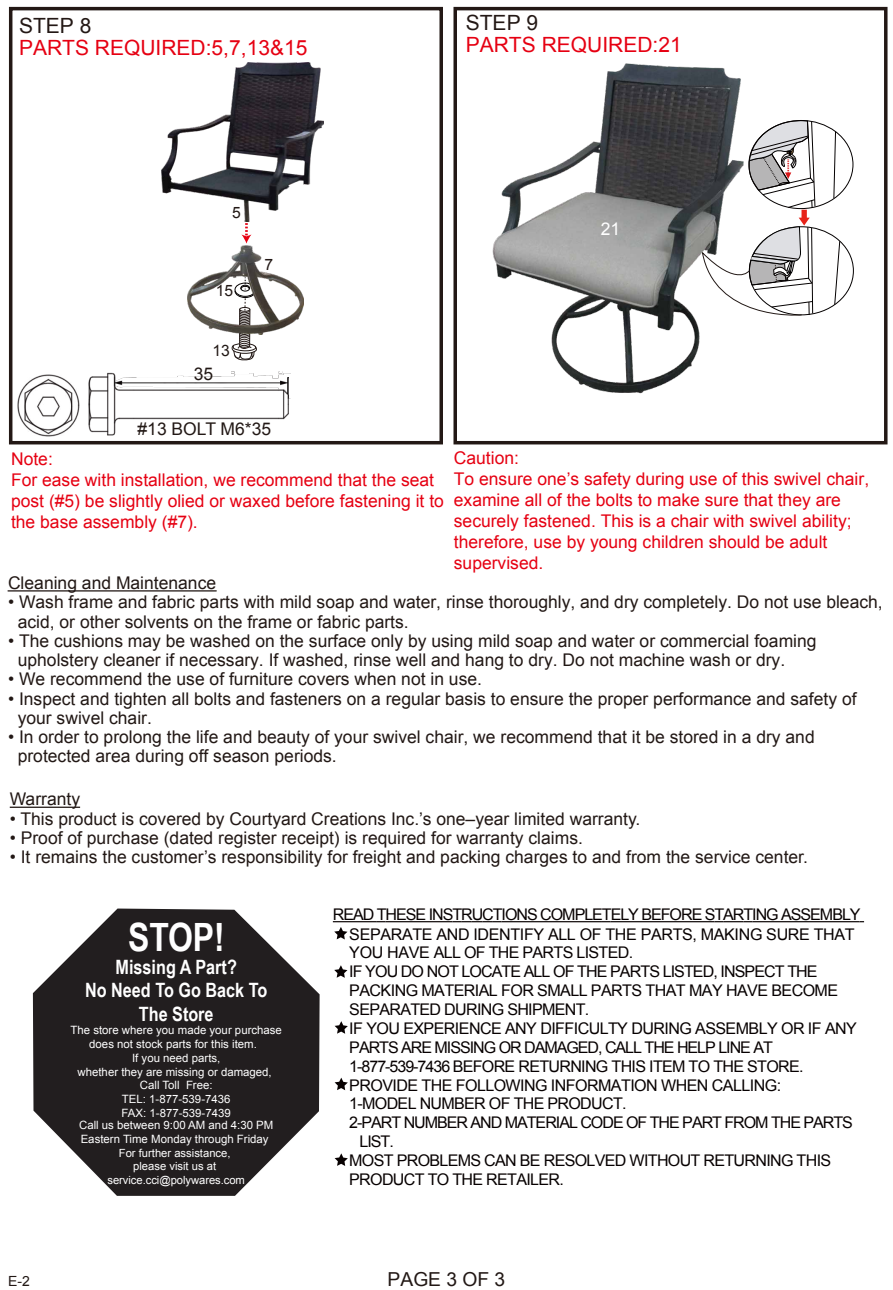
<style>
.page{position:relative;width:893px;height:1290px;background:#fff}
.page>*{position:absolute;margin:0;border:0;box-sizing:border-box;transform-origin:0 0}
.t1{font:700 39.02px "Arial Narrow";color:#fff}
.t2{font:21px "Arial";color:#e60012}
.t3{font:21px "Arial";color:#231815}
.t4{font:700 19.78px/23.3px "Arial Narrow";color:#fff;text-align:center}
.t5{font:19.25px "Arial";color:#221815}
.t6{font:17.5px/19.2px "Arial";color:#221815}
.t7{font:17.5px/21px "Arial";color:#e60012}
.t8{font:17.5px "Arial";color:#fff}
.t9{font:16.1px "Arial";letter-spacing:-.045em;color:#070001}
.t10{font:16.1px "Arial";letter-spacing:-.065em;color:#070001}
.t11{font:16.1px "Arial";letter-spacing:-.02em;color:#070001}
.t12{font:15.75px "Arial";color:#221815}
.t13{font:14px "Arial";color:#221815}
.t14{font:11.38px/14px "Arial";color:#fff;text-align:center}
.t15{font:11.2px/13.8px "Arial";color:#fff;text-align:center}
</style>
<div class="page">
<img style="left:492px;top:63px;width:249px;height:331px">
<img style="left:161px;top:62px;width:162px;height:160px">
<svg style="left:231px;top:334px;width:27px;height:111px"></svg>
<svg style="left:701px;top:119px;width:153px;height:200px"></svg>
<img style="left:187px;top:245px;width:117px;height:89px">
<img style="left:89px;top:372px;width:202px;height:63px">
<img style="left:18px;top:375px;width:61px;height:62px">
<hr style="left:8px;top:590px;width:208px;height:1px;background:#221815">
<div style="left:453px;top:7px;width:434px;height:437px;border:4px solid #231815"></div>
<div style="left:9px;top:7px;width:434px;height:437px;border:4px solid #231815"></div>
<hr style="left:10px;top:806px;width:70px;height:2px;background:#221815">
<svg style="left:33px;top:908px;width:287px;height:288px;fill:#221e1f"></svg>
<hr style="left:333px;top:921px;width:44px;height:1px;background:#070001">
<hr style="left:386px;top:921px;width:66px;height:1px;background:#070001">
<svg style="left:452px;top:921px;width:50px;height:1px"></svg>
<hr style="left:502px;top:921px;width:100px;height:1px;background:#070001">
<hr style="left:611px;top:921px;width:103px;height:1px;background:#070001">
<svg style="left:714px;top:921px;width:38px;height:1px"></svg>
<hr style="left:752px;top:921px;width:108px;height:1px;background:#070001">
<svg style="left:334px;top:927px;width:13px;height:12px"></svg>
<svg style="left:334px;top:965px;width:13px;height:13px"></svg>
<svg style="left:335px;top:1021px;width:13px;height:13px"></svg>
<svg style="left:335px;top:1077px;width:13px;height:13px"></svg>
<svg style="left:335px;top:1153px;width:13px;height:13px"></svg>
<svg style="left:241px;top:223px;width:10px;height:20px"></svg>
<p class="t3" style="left:19px;top:12px;width:74px">STEP 8</p>
<p class="t2" style="left:19px;top:34px;width:290px">PARTS REQUIRED:5,7,13&amp;15</p>
<p class="t12" style="left:232px;top:202px;width:10px">5</p>
<p class="t12" style="left:216px;top:280px;width:19px">15</p>
<p class="t12" style="left:212px;top:340px;width:19px">13</p>
<p class="t6" style="left:194px;top:364px;width:21px">35</p>
<p class="t12" style="left:264px;top:254px;width:10px">7</p>
<p class="t6" style="left:138px;top:420px;width:135px">#13 BOLT M6*35</p>
<p class="t3" style="left:466px;top:9px;width:74px">STEP 9</p>
<p class="t2" style="left:466px;top:31px;width:217px">PARTS REQUIRED:21</p>
<p class="t8" style="left:601px;top:217px;width:21px">21</p>
<p class="t7" style="left:11px;top:448px;width:434px">Note:<br>For ease with installation, we recommend that the seat post (#5) be slightly olied or waxed before fastening it to the base assembly (#7).</p>
<p class="t7" style="left:454px;top:448px;width:417px">Caution:<br>To ensure one’s safety during use of this swivel chair, examine all of the bolts to make sure that they are securely fastened. This is a chair with swivel ability; therefore, use by young children should be adult supervised.</p>
<p class="t6" style="left:8px;top:573px;width:210px">Cleaning and Maintenance</p>
<p class="t6" style="left:18px;top:593px;width:866px;text-indent:-10px">• Wash frame and fabric parts with mild soap and water, rinse thoroughly, and dry completely. Do not use bleach, acid, or other solvents on the frame or fabric parts.</p>
<p class="t6" style="left:18px;top:631px;width:800px;text-indent:-10px">• The cushions may be washed on the surface only by using mild soap and water or commercial foaming upholstery cleaner if necessary. If washed, rinse well and hang to dry. Do not machine wash or dry.</p>
<p class="t6" style="left:8px;top:670px;width:475px">• We recommend the use of furniture covers when not in use.</p>
<p class="t6" style="left:18px;top:689px;width:840px;text-indent:-10px">• Inspect and tighten all bolts and fasteners on a regular basis to ensure the proper performance and safety of your swivel chair.</p>
<p class="t6" style="left:18px;top:727px;width:798px;text-indent:-10px">• In order to prolong the life and beauty of your swivel chair, we recommend that it be stored in a dry and protected area during off season periods.</p>
<p class="t6" style="left:10px;top:790px;width:72px">Warranty</p>
<p class="t6" style="left:10px;top:809px;width:632px">• This product is covered by Courtyard Creations Inc.’s one–year limited warranty.</p>
<p class="t6" style="left:10px;top:828px;width:575px">• Proof of purchase (dated register receipt) is required for warranty claims.</p>
<p class="t6" style="left:10px;top:847px;width:800px">• It remains the customer’s responsibility for freight and packing charges to and from the service center.</p>
<h1 class="t1" style="left:128px;top:907px;width:98px">STOP!</h1>
<p class="t4" style="left:85px;top:954px;width:184px">Missing A Part?<br>No Need To Go Back To<br>The Store</p>
<p class="t14" style="left:71px;top:1023px;width:213px">The store where you made your purchase does not stock parts for this item.<br>If you need parts,<br>whether they are missing or damaged,</p>
<p class="t14" style="left:122px;top:1078px;width:111px">Call Toll Free:<br>TEL: 1-877-539-7436<br>FAX: 1-877-539-7439</p>
<p class="t14" style="left:79px;top:1118px;width:196px;text-align:left">Call us between 9:00 AM and 4:30 PM<br>Eastern Time Monday through Friday</p>
<p class="t15" style="left:108px;top:1146px;width:139px">For further assistance, please visit us at service.cci@polywares.com</p>
<p class="t10" style="left:333px;top:904px;width:529px">READ THESE INSTRUCTIONS COMPLETELY BEFORE STARTING ASSEMBLY</p>
<p class="t11" style="left:349px;top:923px;width:507px">SEPARATE AND IDENTIFY ALL OF THE PARTS, MAKING SURE THAT</p>
<p class="t9" style="left:349px;top:942px;width:285px">YOU HAVE ALL OF THE PARTS LISTED.</p>
<p class="t9" style="left:349px;top:961px;width:470px">IF YOU DO NOT LOCATE ALL OF THE PARTS LISTED, INSPECT THE</p>
<p class="t9" style="left:349px;top:980px;width:490px">PACKING MATERIAL FOR SMALL PARTS THAT MAY HAVE BECOME</p>
<p class="t9" style="left:349px;top:999px;width:242px">SEPARATED DURING SHIPMENT.</p>
<p class="t9" style="left:349px;top:1018px;width:509px">IF YOU EXPERIENCE ANY DIFFICULTY DURING ASSEMBLY OR IF ANY</p>
<p class="t10" style="left:349px;top:1036px;width:425px">PARTS ARE MISSING OR DAMAGED, CALL THE HELP LINE AT</p>
<p class="t9" style="left:349px;top:1055px;width:456px">1-877-539-7436 BEFORE RETURNING THIS ITEM TO THE STORE.</p>
<p class="t9" style="left:349px;top:1074px;width:433px">PROVIDE THE FOLLOWING INFORMATION WHEN CALLING:</p>
<p class="t9" style="left:349px;top:1093px;width:279px">1-MODEL NUMBER OF THE PRODUCT.</p>
<p class="t10" style="left:349px;top:1112px;width:505px">2-PART NUMBER AND MATERIAL CODE OF THE PART FROM THE PARTS</p>
<p class="t9" style="left:360px;top:1131px;width:36px">LIST.</p>
<p class="t9" style="left:349px;top:1150px;width:483px">MOST PROBLEMS CAN BE RESOLVED WITHOUT RETURNING THIS</p>
<p class="t9" style="left:349px;top:1169px;width:216px">PRODUCT TO THE RETAILER.</p>
<p class="t13" style="left:8px;top:1271px;width:23px">E-2</p>
<p class="t5" style="left:388px;top:1266px;width:119px">PAGE 3 OF 3</p>
</div>
